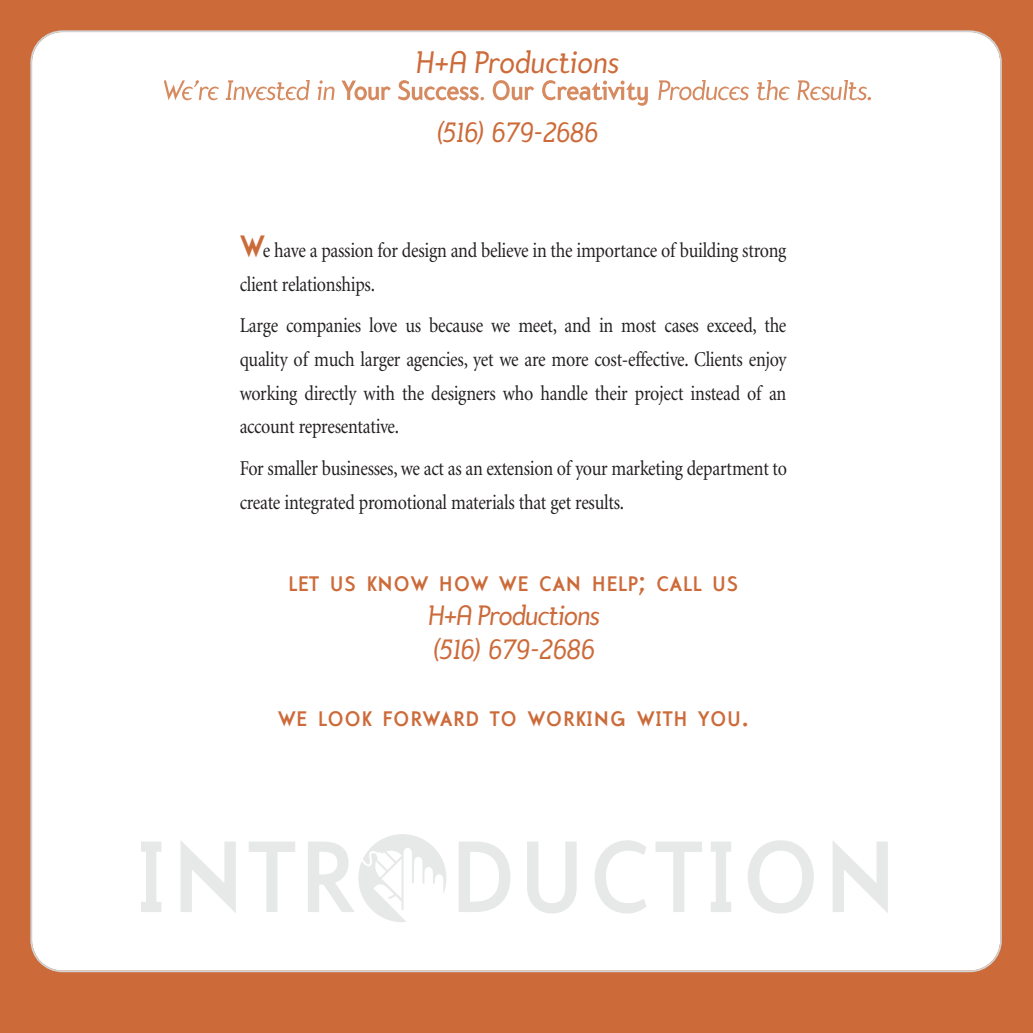
<style>
.page{position:relative;width:1033px;height:1033px;background:#cc6a39}
.page>*{position:absolute;margin:0;border:0;box-sizing:border-box;transform-origin:0 0}
.t1{font:162px "Mercury Small Caps";color:#e7e8e8}
.t2{font:33.75px "Mercury Small Caps";color:#cc6a39}
.t3{font:italic 33.75px "Mercury Alternative";letter-spacing:-.025em;color:#cc6a39}
.t4{font:italic 30.38px/33.8px "Mercury Alternative";letter-spacing:-.05em;color:#cc6a39}
.t5{font:21.15px/33.8px "Minion";letter-spacing:-.015em;color:#231f20;scale:.85 1}
.s1{font-family:"Mercury";font-weight:700;font-size:33.75px;color:#cc6a39}
</style>
<div class="page">
<div style="left:30px;top:30px;width:972px;height:942px;background:#fff"></div>
<svg style="left:358px;top:834px;width:88px;height:88px;background:#f5f5f5"></svg>
<svg style="left:164px;top:80px;width:170px;height:20px;background:#f4e0d6"></svg>
<svg style="left:341px;top:80px;width:143px;height:20px;background:#f1d8ca"></svg>
<svg style="left:493px;top:80px;width:155px;height:26px;background:#f3ded3"></svg>
<svg style="left:658px;top:80px;width:184px;height:20px;background:#f3dfd4"></svg>
<h2 class="t3" style="left:414px;top:50px;width:206px">H+A Productions</h2>
<h3 class="t4" style="left:435px;top:118px;width:164px">(516) 679-2686</h3>
<p class="t5" style="left:240px;top:235px;width:645px"><span class="s1">W</span>e have a passion for design and believe in the importance of building strong client relationships.</p>
<p class="t5" style="left:240px;top:310px;width:645px;text-align:justify">Large companies love us because we meet, and in most cases exceed, the quality of much larger agencies, yet we are more cost-effective. Clients enjoy working directly with the designers who handle their project instead of an account representative.</p>
<p class="t5" style="left:240px;top:453px;width:645px">For smaller businesses, we act as an extension of your marketing department to create integrated promotional materials that get results.</p>
<h2 class="t2" style="left:288px;top:560px;width:452px">let us know how we can help; call us</h2>
<h3 class="t4" style="left:427px;top:601px;width:174px">H+A Productions (516) 679-2686</h3>
<h2 class="t2" style="left:278px;top:695px;width:472px">we look forward to working with you.</h2>
<h1 class="t1" style="left:134px;top:761px;width:765px">intr duction</h1>
</div>
